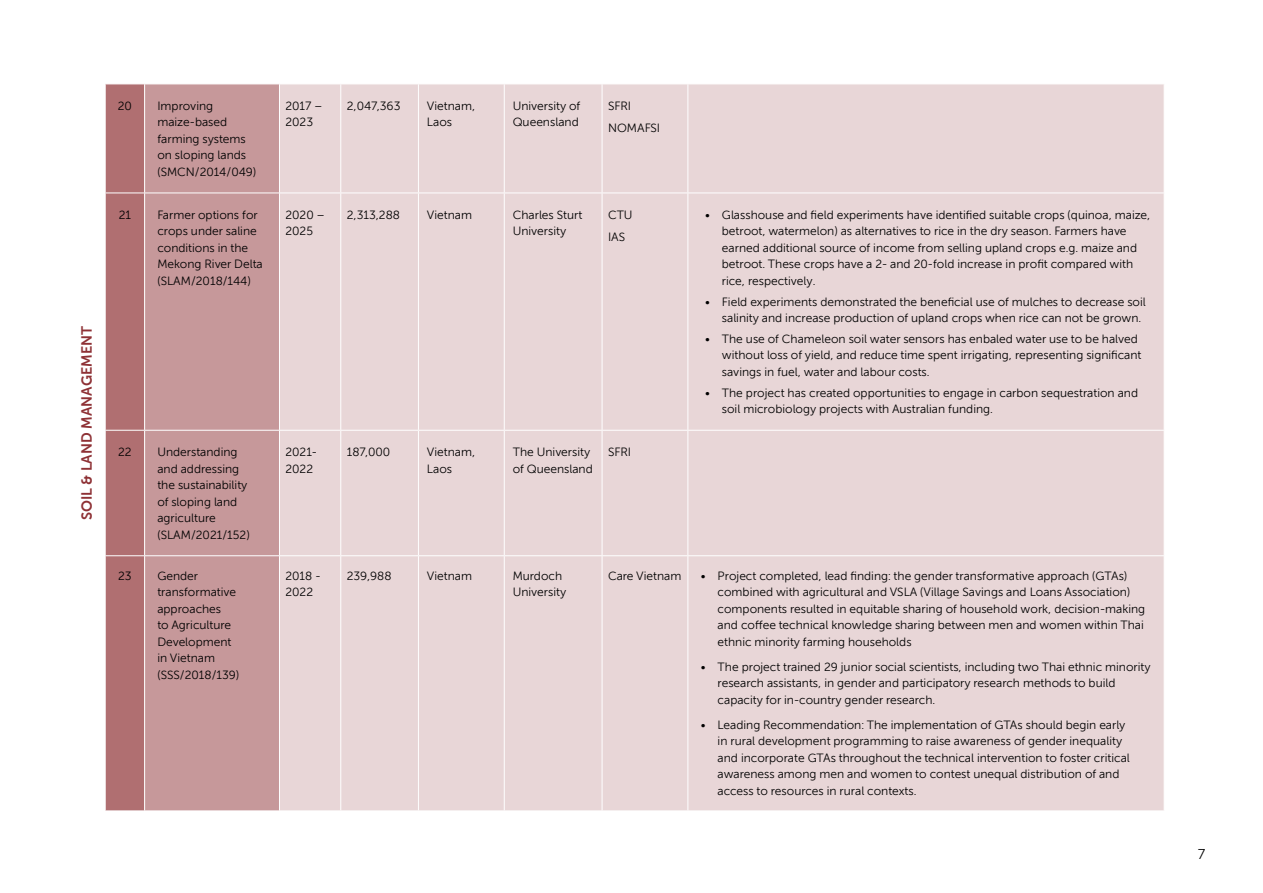
<style>
.page{position:relative;width:1263px;height:893px;background:#fff}
.page>*{position:absolute;margin:0;border:0;box-sizing:border-box;transform-origin:0 0}
.t1{font:700 14.55px "SVN Museo Sans";color:#8e3135}
.t2{font:14.25px "SVN Museo Sans";color:#000}
.t3{font:12px/16.5px "SVN Museo Sans";color:#000}
</style>
<div class="page">
<div style="left:106px;top:85px;width:38px;height:725px;background:#b06f71"></div>
<div style="left:145px;top:85px;width:134px;height:725px;background:#c6989a"></div>
<div style="left:280px;top:85px;width:884px;height:725px;background:#e8d6d7"></div>
<hr style="left:340px;top:84px;width:1px;height:109px;background:#fff">
<hr style="left:418px;top:84px;width:1px;height:109px;background:#fff">
<hr style="left:504px;top:84px;width:1px;height:109px;background:#fff">
<hr style="left:602px;top:84px;width:1px;height:109px;background:#fff">
<hr style="left:687px;top:84px;width:1px;height:109px;background:#fff">
<hr style="left:105px;top:193px;width:40px;height:1px;background:#fff">
<hr style="left:145px;top:193px;width:134px;height:1px;background:#fff">
<hr style="left:279px;top:193px;width:62px;height:1px;background:#fff">
<hr style="left:341px;top:193px;width:77px;height:1px;background:#fff">
<hr style="left:340px;top:193px;width:1px;height:237px;background:#fff">
<hr style="left:418px;top:193px;width:86px;height:1px;background:#fff">
<hr style="left:418px;top:193px;width:1px;height:237px;background:#fff">
<hr style="left:504px;top:193px;width:98px;height:1px;background:#fff">
<hr style="left:504px;top:193px;width:1px;height:237px;background:#fff">
<hr style="left:602px;top:193px;width:86px;height:1px;background:#fff">
<hr style="left:602px;top:193px;width:1px;height:237px;background:#fff">
<hr style="left:688px;top:193px;width:476px;height:1px;background:#fff">
<hr style="left:687px;top:193px;width:1px;height:237px;background:#fff">
<hr style="left:105px;top:430px;width:40px;height:1px;background:#fff">
<hr style="left:145px;top:430px;width:134px;height:1px;background:#fff">
<hr style="left:279px;top:430px;width:62px;height:1px;background:#fff">
<hr style="left:341px;top:430px;width:77px;height:1px;background:#fff">
<hr style="left:340px;top:431px;width:1px;height:124px;background:#fff">
<hr style="left:418px;top:430px;width:86px;height:1px;background:#fff">
<hr style="left:418px;top:431px;width:1px;height:124px;background:#fff">
<hr style="left:504px;top:430px;width:98px;height:1px;background:#fff">
<hr style="left:504px;top:431px;width:1px;height:124px;background:#fff">
<hr style="left:602px;top:430px;width:86px;height:1px;background:#fff">
<hr style="left:602px;top:431px;width:1px;height:124px;background:#fff">
<hr style="left:688px;top:430px;width:476px;height:1px;background:#fff">
<hr style="left:687px;top:431px;width:1px;height:124px;background:#fff">
<hr style="left:105px;top:555px;width:40px;height:1px;background:#fff">
<hr style="left:145px;top:555px;width:134px;height:1px;background:#fff">
<hr style="left:279px;top:555px;width:62px;height:1px;background:#fff">
<hr style="left:341px;top:555px;width:77px;height:1px;background:#fff">
<hr style="left:340px;top:556px;width:1px;height:254px;background:#fff">
<hr style="left:418px;top:555px;width:86px;height:1px;background:#fff">
<hr style="left:418px;top:556px;width:1px;height:254px;background:#fff">
<hr style="left:504px;top:555px;width:98px;height:1px;background:#fff">
<hr style="left:504px;top:556px;width:1px;height:254px;background:#fff">
<hr style="left:602px;top:555px;width:86px;height:1px;background:#fff">
<hr style="left:602px;top:556px;width:1px;height:254px;background:#fff">
<hr style="left:688px;top:555px;width:476px;height:1px;background:#fff">
<hr style="left:687px;top:556px;width:1px;height:254px;background:#fff">
<p class="t1" style="left:76px;top:520px;width:196px;rotate:-90deg">SOIL &amp; LAND MANAGEMENT</p>
<p class="t3" style="left:118px;top:97px;width:16px">20</p>
<p class="t3" style="left:157px;top:97px;width:100px">Improving maize-based farming systems on sloping lands (SMCN/2014/049)</p>
<p class="t3" style="left:285px;top:97px;width:38px">2017 –<br>2023</p>
<p class="t3" style="left:347px;top:97px;width:55px">2,047,363</p>
<p class="t3" style="left:427px;top:97px;width:50px">Vietnam,<br>Laos</p>
<p class="t3" style="left:513px;top:97px;width:69px">University of<br>Queensland</p>
<p class="t3" style="left:608px;top:94px;width:54px;line-height:22.5px">SFRI<br>NOMAFSI</p>
<p class="t3" style="left:119px;top:206px;width:14px">21</p>
<p class="t3" style="left:157px;top:206px;width:107px">Farmer options for crops under saline conditions in the<br>Mekong River Delta (SLAM/2018/144)</p>
<p class="t3" style="left:285px;top:206px;width:41px">2020 –<br>2025</p>
<p class="t3" style="left:347px;top:206px;width:55px">2,313,288</p>
<p class="t3" style="left:427px;top:206px;width:47px">Vietnam</p>
<p class="t3" style="left:513px;top:206px;width:71px">Charles Sturt<br>University</p>
<p class="t3" style="left:608px;top:203px;width:26px;line-height:22.5px">CTU<br>IAS</p>
<p class="t3" style="left:722px;top:206px;width:430px;text-indent:-17px">• Glasshouse and field experiments have identified suitable crops (quinoa, maize, betroot, watermelon) as alternatives to rice in the dry season. Farmers have earned additional source of income from selling upland crops e.g. maize and betroot. These crops have a 2- and 20-fold increase in profit compared with rice, respectively.</p>
<p class="t3" style="left:722px;top:292px;width:425px;text-indent:-17px">• Field experiments demonstrated the beneficial use of mulches to decrease soil salinity and increase production of upland crops when rice can not be grown.</p>
<p class="t3" style="left:722px;top:330px;width:421px;text-indent:-17px">• The use of Chameleon soil water sensors has enbaled water use to be halved without loss of yield, and reduce time spent irrigating, representing significant savings in fuel, water and labour costs.</p>
<p class="t3" style="left:722px;top:383px;width:418px;text-indent:-17px">• The project has created opportunities to engage in carbon sequestration and soil microbiology projects with Australian funding.</p>
<p class="t3" style="left:118px;top:443px;width:15px">22</p>
<p class="t3" style="left:157px;top:443px;width:94px">Understanding and addressing the sustainability of sloping land agriculture (SLAM/2021/152)</p>
<p class="t3" style="left:285px;top:443px;width:33px">2021-<br>2022</p>
<p class="t3" style="left:347px;top:443px;width:45px">187,000</p>
<p class="t3" style="left:427px;top:443px;width:50px">Vietnam,<br>Laos</p>
<p class="t3" style="left:513px;top:443px;width:81px">The University of Queensland</p>
<p class="t3" style="left:608px;top:443px;width:25px">SFRI</p>
<p class="t3" style="left:118px;top:566px;width:15px">23</p>
<p class="t3" style="left:157px;top:566px;width:83px">Gender transformative approaches<br>to Agriculture<br>Development in Vietnam (SSS/2018/139)</p>
<p class="t3" style="left:285px;top:566px;width:37px">2018 -<br>2022</p>
<p class="t3" style="left:347px;top:566px;width:46px">239,988</p>
<p class="t3" style="left:427px;top:566px;width:47px">Vietnam</p>
<p class="t3" style="left:513px;top:566px;width:55px">Murdoch<br>University</p>
<p class="t3" style="left:608px;top:566px;width:75px">Care Vietnam</p>
<p class="t3" style="left:718px;top:566px;width:429px;text-indent:-17px">• Project completed, lead finding: the gender transformative approach (GTAs) combined with agricultural and VSLA (Village Savings and Loans Association) components resulted in equitable sharing of household work, decision-making and coffee technical knowledge sharing between men and women within Thai ethnic minority farming households</p>
<p class="t3" style="left:718px;top:657px;width:435px;text-indent:-17px">• The project trained 29 junior social scientists, including two Thai ethnic minority research assistants, in gender and participatory research methods to build capacity for in-country gender research.</p>
<p class="t3" style="left:718px;top:715px;width:414px;text-indent:-17px">• Leading Recommendation: The implementation of GTAs should begin early in rural development programming to raise awareness of gender inequality and incorporate GTAs throughout the technical intervention to foster critical awareness among men and women to contest unequal distribution of and access to resources in rural contexts.</p>
<p class="t2" style="left:1198px;top:844px;width:9px">7</p>
</div>
